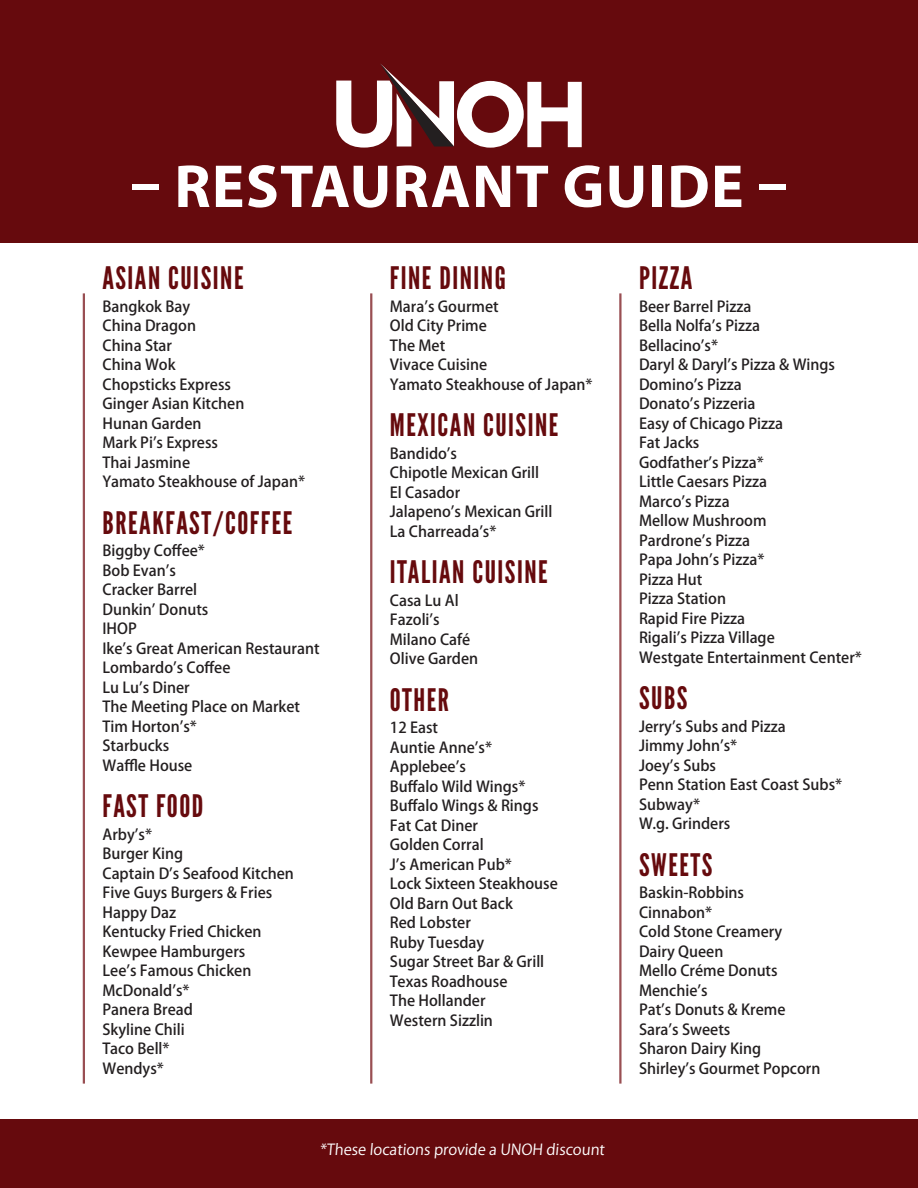
<style>
.page{position:relative;width:918px;height:1188px;background:#fff}
.page>*{position:absolute;margin:0;border:0;box-sizing:border-box;transform-origin:0 0}
.t1{font:700 61.2px "Myriad Pro";letter-spacing:.02em;color:#fff}
.t2{font:31.05px "League Gothic";letter-spacing:.05em;color:#660a0d}
.t3{font:500 15px "Koz Go Pr 6 N";color:#231f20}
.t4{font:15px "Koz Go Pr 6 N";color:#fff}
</style>
<div class="page">
<div style="left:0;top:1119px;width:918px;height:69px;background:#660a0d"></div>
<div style="left:0;top:0;width:918px;height:243px;background:#660a0d"></div>
<svg style="left:336px;top:64px;width:246px;height:84px"></svg>
<hr style="left:83px;top:293px;width:2px;height:791px;background:#994f53">
<hr style="left:370px;top:293px;width:2px;height:791px;background:#994f53">
<hr style="left:619px;top:293px;width:3px;height:791px;background:#994f53">
<p class="t1" style="left:130px;top:146px;width:659px">– RESTAURANT GUIDE –</p>
<p class="t2" style="left:103px;top:260px;width:143px">ASIAN CUISINE</p>
<p class="t3" style="left:103px;top:298px;width:89px">Bangkok Bay</p>
<p class="t3" style="left:103px;top:317px;width:95px">China Dragon</p>
<p class="t3" style="left:103px;top:337px;width:71px">China Star</p>
<p class="t3" style="left:103px;top:356px;width:75px">China Wok</p>
<p class="t3" style="left:103px;top:376px;width:130px">Chopsticks Express</p>
<p class="t3" style="left:103px;top:395px;width:143px">Ginger Asian Kitchen</p>
<p class="t3" style="left:103px;top:415px;width:100px">Hunan Garden</p>
<p class="t3" style="left:103px;top:434px;width:117px">Mark Pi’s Express</p>
<p class="t3" style="left:103px;top:454px;width:89px">Thai Jasmine</p>
<p class="t3" style="left:103px;top:473px;width:204px">Yamato Steakhouse of Japan*</p>
<p class="t2" style="left:103px;top:504px;width:191px">BREAKFAST/COFFEE</p>
<p class="t3" style="left:103px;top:542px;width:104px">Biggby Coffee*</p>
<p class="t3" style="left:103px;top:562px;width:75px">Bob Evan’s</p>
<p class="t3" style="left:103px;top:581px;width:96px">Cracker Barrel</p>
<p class="t3" style="left:103px;top:601px;width:107px">Dunkin’ Donuts</p>
<p class="t3" style="left:103px;top:620px;width:36px">IHOP</p>
<p class="t3" style="left:103px;top:640px;width:219px">Ike’s Great American Restaurant</p>
<p class="t3" style="left:103px;top:659px;width:130px">Lombardo’s Coffee</p>
<p class="t3" style="left:103px;top:679px;width:89px">Lu Lu’s Diner</p>
<p class="t3" style="left:103px;top:698px;width:199px">The Meeting Place on Market</p>
<p class="t3" style="left:103px;top:718px;width:96px">Tim Horton’s*</p>
<p class="t3" style="left:103px;top:737px;width:68px">Starbucks</p>
<p class="t3" style="left:103px;top:757px;width:91px">Waffle House</p>
<p class="t2" style="left:103px;top:788px;width:102px">FAST FOOD</p>
<p class="t3" style="left:103px;top:826px;width:51px">Arby’s*</p>
<p class="t3" style="left:103px;top:845px;width:82px">Burger King</p>
<p class="t3" style="left:103px;top:865px;width:193px">Captain D’s Seafood Kitchen</p>
<p class="t3" style="left:103px;top:884px;width:171px">Five Guys Burgers &amp; Fries</p>
<p class="t3" style="left:103px;top:904px;width:75px">Happy Daz</p>
<p class="t3" style="left:103px;top:923px;width:161px">Kentucky Fried Chicken</p>
<p class="t3" style="left:103px;top:943px;width:144px">Kewpee Hamburgers</p>
<p class="t3" style="left:103px;top:962px;width:150px">Lee’s Famous Chicken</p>
<p class="t3" style="left:103px;top:982px;width:89px">McDonald’s*</p>
<p class="t3" style="left:103px;top:1001px;width:92px">Panera Bread</p>
<p class="t3" style="left:103px;top:1021px;width:84px">Skyline Chili</p>
<p class="t3" style="left:103px;top:1040px;width:69px">Taco Bell*</p>
<p class="t3" style="left:103px;top:1060px;width:63px">Wendys*</p>
<p class="t2" style="left:390px;top:260px;width:117px">FINE DINING</p>
<p class="t3" style="left:390px;top:298px;width:110px">Mara’s Gourmet</p>
<p class="t3" style="left:390px;top:317px;width:99px">Old City Prime</p>
<p class="t3" style="left:390px;top:337px;width:57px">The Met</p>
<p class="t3" style="left:390px;top:356px;width:99px">Vivace Cuisine</p>
<p class="t3" style="left:390px;top:376px;width:204px">Yamato Steakhouse of Japan*</p>
<p class="t2" style="left:390px;top:407px;width:170px">MEXICAN CUISINE</p>
<p class="t3" style="left:390px;top:445px;width:69px">Bandido’s</p>
<p class="t3" style="left:390px;top:464px;width:151px">Chipotle Mexican Grill</p>
<p class="t3" style="left:390px;top:484px;width:72px">El Casador</p>
<p class="t3" style="left:390px;top:503px;width:164px">Jalapeno’s Mexican Grill</p>
<p class="t3" style="left:390px;top:523px;width:108px">La Charreada’s*</p>
<p class="t2" style="left:390px;top:554px;width:159px">ITALIAN CUISINE</p>
<p class="t3" style="left:390px;top:592px;width:70px">Casa Lu Al</p>
<p class="t3" style="left:390px;top:611px;width:51px">Fazoli’s</p>
<p class="t3" style="left:390px;top:631px;width:82px">Milano Café</p>
<p class="t3" style="left:390px;top:650px;width:90px">Olive Garden</p>
<p class="t2" style="left:390px;top:681px;width:61px">OTHER</p>
<p class="t3" style="left:390px;top:719px;width:50px">12 East</p>
<p class="t3" style="left:390px;top:739px;width:104px">Auntie Anne’s*</p>
<p class="t3" style="left:390px;top:758px;width:77px">Applebee’s</p>
<p class="t3" style="left:390px;top:778px;width:137px">Buffalo Wild Wings*</p>
<p class="t3" style="left:390px;top:797px;width:150px">Buffalo Wings &amp; Rings</p>
<p class="t3" style="left:390px;top:817px;width:90px">Fat Cat Diner</p>
<p class="t3" style="left:390px;top:836px;width:95px">Golden Corral</p>
<p class="t3" style="left:390px;top:856px;width:124px">J’s American Pub*</p>
<p class="t3" style="left:390px;top:875px;width:169px">Lock Sixteen Steakhouse</p>
<p class="t3" style="left:390px;top:895px;width:124px">Old Barn Out Back</p>
<p class="t3" style="left:390px;top:914px;width:82px">Red Lobster</p>
<p class="t3" style="left:390px;top:934px;width:96px">Ruby Tuesday</p>
<p class="t3" style="left:390px;top:953px;width:156px">Sugar Street Bar &amp; Grill</p>
<p class="t3" style="left:390px;top:973px;width:119px">Texas Roadhouse</p>
<p class="t3" style="left:390px;top:992px;width:97px">The Hollander</p>
<p class="t3" style="left:390px;top:1012px;width:105px">Western Sizzlin</p>
<p class="t4" style="left:320px;top:1141px;width:289px">*These locations provide a UNOH discount</p>
<p class="t2" style="left:639px;top:260px;width:55px">PIZZA</p>
<p class="t3" style="left:639px;top:298px;width:114px">Beer Barrel Pizza</p>
<p class="t3" style="left:639px;top:317px;width:123px">Bella Nolfa’s Pizza</p>
<p class="t3" style="left:639px;top:337px;width:81px">Bellacino’s*</p>
<p class="t3" style="left:639px;top:356px;width:198px">Daryl &amp; Daryl’s Pizza &amp; Wings</p>
<p class="t3" style="left:639px;top:376px;width:104px">Domino’s Pizza</p>
<p class="t3" style="left:639px;top:395px;width:118px">Donato’s Pizzeria</p>
<p class="t3" style="left:639px;top:415px;width:146px">Easy of Chicago Pizza</p>
<p class="t3" style="left:639px;top:434px;width:62px">Fat Jacks</p>
<p class="t3" style="left:639px;top:454px;width:126px">Godfather’s Pizza*</p>
<p class="t3" style="left:639px;top:473px;width:130px">Little Caesars Pizza</p>
<p class="t3" style="left:639px;top:493px;width:92px">Marco’s Pizza</p>
<p class="t3" style="left:639px;top:512px;width:129px">Mellow Mushroom</p>
<p class="t3" style="left:639px;top:532px;width:113px">Pardrone’s Pizza</p>
<p class="t3" style="left:639px;top:551px;width:127px">Papa John’s Pizza*</p>
<p class="t3" style="left:639px;top:571px;width:65px">Pizza Hut</p>
<p class="t3" style="left:639px;top:590px;width:89px">Pizza Station</p>
<p class="t3" style="left:639px;top:610px;width:108px">Rapid Fire Pizza</p>
<p class="t3" style="left:639px;top:629px;width:137px">Rigali’s Pizza Village</p>
<p class="t3" style="left:639px;top:649px;width:224px">Westgate Entertainment Center*</p>
<p class="t2" style="left:639px;top:680px;width:50px">SUBS</p>
<p class="t3" style="left:639px;top:718px;width:148px">Jerry’s Subs and Pizza</p>
<p class="t3" style="left:639px;top:737px;width:100px">Jimmy John’s*</p>
<p class="t3" style="left:639px;top:757px;width:79px">Joey’s Subs</p>
<p class="t3" style="left:639px;top:776px;width:205px">Penn Station East Coast Subs*</p>
<p class="t3" style="left:639px;top:796px;width:63px">Subway*</p>
<p class="t3" style="left:639px;top:815px;width:93px">W.g. Grinders</p>
<p class="t2" style="left:639px;top:846px;width:75px">SWEETS</p>
<p class="t3" style="left:639px;top:884px;width:107px">Baskin-Robbins</p>
<p class="t3" style="left:639px;top:904px;width:75px">Cinnabon*</p>
<p class="t3" style="left:639px;top:923px;width:145px">Cold Stone Creamery</p>
<p class="t3" style="left:639px;top:943px;width:86px">Dairy Queen</p>
<p class="t3" style="left:639px;top:962px;width:140px">Mello Créme Donuts</p>
<p class="t3" style="left:639px;top:982px;width:70px">Menchie’s</p>
<p class="t3" style="left:639px;top:1001px;width:148px">Pat’s Donuts &amp; Kreme</p>
<p class="t3" style="left:639px;top:1021px;width:93px">Sara’s Sweets</p>
<p class="t3" style="left:639px;top:1040px;width:124px">Sharon Dairy King</p>
<p class="t3" style="left:639px;top:1060px;width:183px">Shirley’s Gourmet Popcorn</p>
</div>
